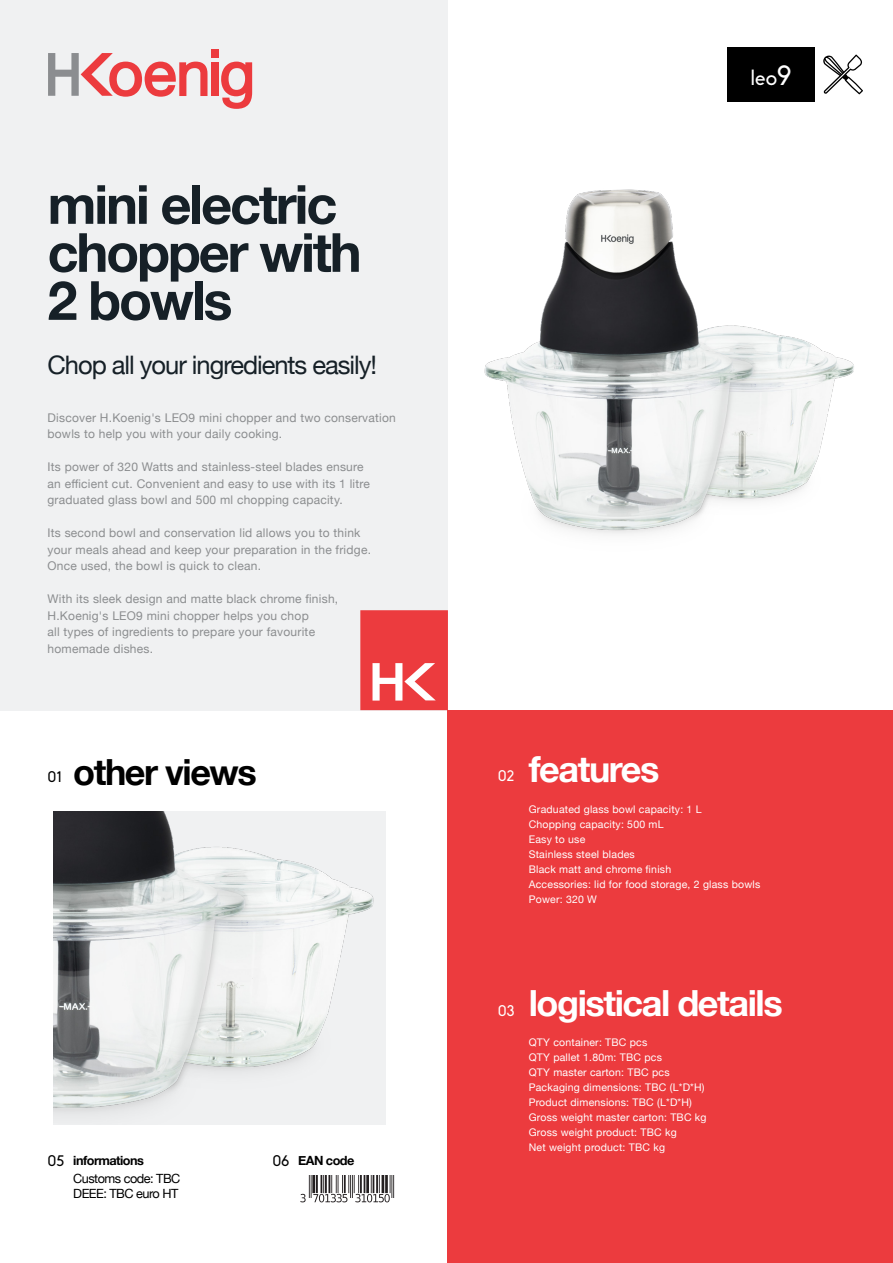
<style>
.page{position:relative;width:893px;height:1263px;background:#fff}
.page>*{position:absolute;margin:0;border:0;box-sizing:border-box;transform-origin:0 0}
.t1{font:700 54px/48px "Helvetica Neue";letter-spacing:-.04em;color:#162027}
.t2{font:700 36px "Helvetica Neue";letter-spacing:-.04em;color:#fff}
.t3{font:700 36px "Helvetica Neue";letter-spacing:-.04em;color:#000}
.t4{font:25.5px "Helvetica Neue";letter-spacing:-.04em;color:#162027}
.t5{font:21px "Biko";color:#fff}
.t6{font:15px "Biko";color:#000}
.t7{font:15px "Biko";color:#fff}
.t8{font:12.75px/18px "Helvetica Neue";letter-spacing:-.04em;color:#000}
.t9{font:700 12.75px "Helvetica Neue";letter-spacing:-.04em;color:#000}
.t10{font:12px/16.5px "Helvetica Neue";letter-spacing:.02em;color:#8b8d8f}
.t11{font:10.5px "Helvetica Neue";letter-spacing:.02em;color:#fff}
.s1{font-size:27px}
.s2{font-weight:700}
</style>
<div class="page">
<div style="left:0;top:0;width:448px;height:710px;background:#f0f1f2"></div>
<div style="left:448px;top:710px;width:445px;height:553px;background:#ec3b3e"></div>
<div style="left:211px;top:49px;width:7px;height:8px;background:#ec3b3e"></div>
<div style="left:211px;top:62px;width:7px;height:34px;background:#ec3b3e"></div>
<svg style="left:48px;top:53px;width:159px;height:44px"></svg>
<svg style="left:221px;top:62px;width:31px;height:47px"></svg>
<div style="left:727px;top:48px;width:88px;height:54px;background:#000"></div>
<svg style="left:360px;top:610px;width:88px;height:100px;background:#ee5355"></svg>
<img style="left:300px;top:1175px;width:95px;height:27px">
<img style="left:484px;top:189px;width:370px;height:345px">
<img style="left:54px;top:812px;width:332px;height:312px">
<svg style="left:823px;top:55px;width:40px;height:39px"></svg>
<p class="t1" style="left:48px;top:182px;width:316px">mini electric chopper with</p>
<p class="t1" style="left:48px;top:278px;width:186px">2 bowls</p>
<p class="t4" style="left:48px;top:347px;width:331px">Chop all your ingredients easily!</p>
<p class="t10" style="left:48px;top:410px;width:350px">Discover H.Koenig's LEO9 mini chopper and two conservation bowls to help you with your daily cooking.</p>
<p class="t10" style="left:48px;top:459px;width:318px">Its power of 320 Watts and stainless-steel blades ensure</p>
<p class="t10" style="left:48px;top:476px;width:324px">an efficient cut. Convenient and easy to use with its 1 litre graduated glass bowl and 500 ml chopping capacity.</p>
<p class="t10" style="left:48px;top:525px;width:315px">Its second bowl and conservation lid allows you to think</p>
<p class="t10" style="left:48px;top:542px;width:325px">your meals ahead and keep your preparation in the fridge.</p>
<p class="t10" style="left:48px;top:558px;width:215px">Once used, the bowl is quick to clean.</p>
<p class="t10" style="left:48px;top:591px;width:292px">With its sleek design and matte black chrome finish,</p>
<p class="t10" style="left:48px;top:608px;width:263px">H.Koenig's LEO9 mini chopper helps you chop</p>
<p class="t10" style="left:48px;top:624px;width:269px">all types of ingredients to prepare your favourite</p>
<p class="t10" style="left:48px;top:641px;width:107px">homemade dishes.</p>
<p class="t5" style="left:751px;top:66px;width:42px">leo<span class="s1">9</span></p>
<p class="t3" style="left:73px;top:743px;width:185px">other views</p>
<p class="t6" style="left:48px;top:769px;width:16px">01</p>
<p class="t7" style="left:498px;top:768px;width:18px">02</p>
<p class="t2" style="left:529px;top:741px;width:132px">features</p>
<p class="t11" style="left:529px;top:802px;width:174px">Graduated glass bowl capacity: 1 L</p>
<p class="t11" style="left:529px;top:817px;width:136px">Chopping capacity: 500 mL</p>
<p class="t11" style="left:529px;top:832px;width:58px">Easy to use</p>
<p class="t11" style="left:529px;top:847px;width:108px">Stainless steel blades</p>
<p class="t11" style="left:529px;top:862px;width:144px">Black matt and chrome finish</p>
<p class="t11" style="left:529px;top:877px;width:233px">Accessories: lid for food storage, 2 glass bowls</p>
<p class="t11" style="left:529px;top:892px;width:70px">Power: 320 W</p>
<p class="t6" style="left:48px;top:1152px;width:18px">05</p>
<p class="t6" style="left:272px;top:1152px;width:18px">06</p>
<p class="t8" style="left:73px;top:1152px;width:109px"><span class="s2">informations<br></span>Customs code: TBC</p>
<p class="t8" style="left:73px;top:1185px;width:107px">DEEE: TBC euro HT</p>
<p class="t9" style="left:298px;top:1150px;width:58px">EAN code</p>
<p class="t7" style="left:498px;top:1002px;width:18px">03</p>
<p class="t2" style="left:529px;top:975px;width:255px">logistical details</p>
<p class="t11" style="left:529px;top:1035px;width:120px">QTY container: TBC pcs</p>
<p class="t11" style="left:529px;top:1050px;width:135px">QTY pallet 1.80m: TBC pcs</p>
<p class="t11" style="left:529px;top:1065px;width:142px">QTY master carton: TBC pcs</p>
<p class="t11" style="left:529px;top:1080px;width:177px">Packaging dimensions: TBC (L*D*H)</p>
<p class="t11" style="left:529px;top:1095px;width:165px">Product dimensions: TBC (L*D*H)</p>
<p class="t11" style="left:529px;top:1110px;width:179px">Gross weight master carton: TBC kg</p>
<p class="t11" style="left:529px;top:1125px;width:150px">Gross weight product: TBC kg</p>
<p class="t11" style="left:529px;top:1140px;width:138px">Net weight product: TBC kg</p>
</div>
